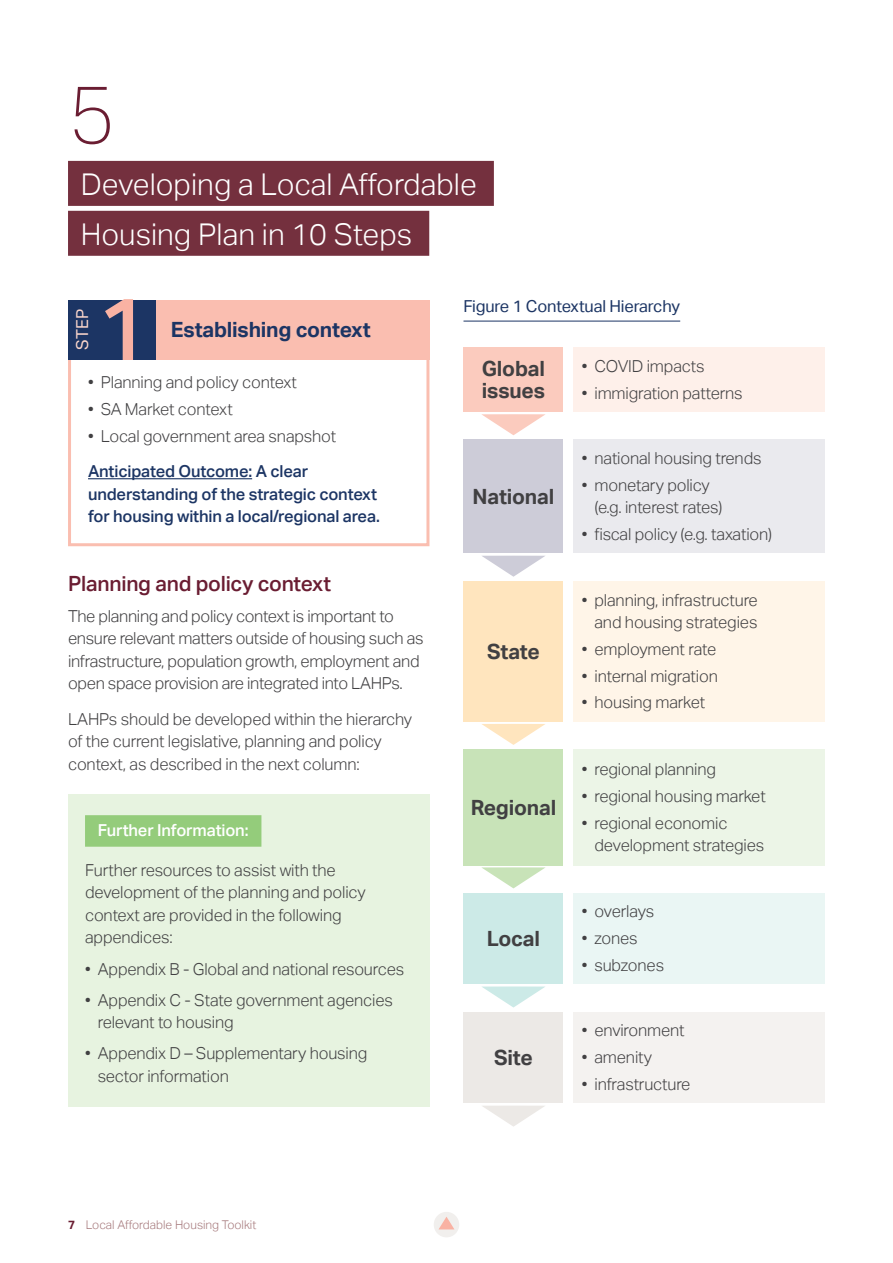
<style>
.page{position:relative;width:893px;height:1263px;background:#fff}
.page>*{position:absolute;margin:0;border:0;box-sizing:border-box;transform-origin:0 0}
.t1{font:500 89.1px "Aktiv Grotesk";color:#f9b2a3}
.t2{font:100 81px "Aktiv Grotesk";color:#6a1d32}
.t3{font:300 30px/49.9px "Aktiv Grotesk";color:#fff}
.t4{font:700 21px/22.5px "Aktiv Grotesk";letter-spacing:-.01em;color:#414042}
.t5{font:500 21px "Aktiv Grotesk";letter-spacing:-.01em;color:#6a1d32}
.t6{font:700 21px "Aktiv Grotesk";letter-spacing:-.01em;color:#1c3564}
.t7{font:300 16.5px/22.5px "Aktiv Grotesk";letter-spacing:-.01em;color:#414042}
.t8{font:500 16.5px/22.5px "Aktiv Grotesk";letter-spacing:-.01em;color:#1c3564}
.t9{font:16.5px "Aktiv Grotesk";letter-spacing:-.01em;color:#1c3564}
.t10{font:500 16.5px "Aktiv Grotesk";letter-spacing:-.01em;color:#fff}
.t11{font:16.5px "Aktiv Grotesk";color:#fcd7cc}
.t12{font:300 12px "Aktiv Grotesk";color:#a6797c}
.s1{font-weight:700;color:#6a1d32}
</style>
<div class="page">
<div style="left:68px;top:161px;width:426px;height:45px;background:#74303e"></div>
<div style="left:68px;top:211px;width:361px;height:45px;background:#74303e"></div>
<hr style="left:68px;top:813px;width:362px;height:1px;background:#1c3564">
<svg style="left:68px;top:355px;width:362px;height:192px"></svg>
<div style="left:154px;top:300px;width:275px;height:59px;background:#fabeb0"></div>
<div style="left:68px;top:300px;width:87px;height:59px;background:#1c3564"></div>
<div style="left:68px;top:795px;width:361px;height:312px;background:#e7f3e0"></div>
<div style="left:85px;top:815px;width:176px;height:32px;background:#94cc7b"></div>
<hr style="left:463px;top:321px;width:217px;height:1px;background:#1c3564">
<div style="left:573px;top:749px;width:252px;height:116px;background:#ecf5e7"></div>
<div style="left:463px;top:749px;width:100px;height:116px;background:#c8e3b8"></div>
<svg style="left:481px;top:867px;width:64px;height:21px"></svg>
<div style="left:573px;top:893px;width:252px;height:90px;background:#eaf6f4"></div>
<div style="left:463px;top:893px;width:100px;height:90px;background:#cceae7"></div>
<svg style="left:482px;top:986px;width:63px;height:21px"></svg>
<div style="left:573px;top:1012px;width:252px;height:90px;background:#f4f2f0"></div>
<div style="left:463px;top:1012px;width:100px;height:90px;background:#ece9e6"></div>
<svg style="left:482px;top:1106px;width:63px;height:21px"></svg>
<div style="left:573px;top:581px;width:252px;height:140px;background:#fff5e8"></div>
<div style="left:463px;top:581px;width:100px;height:140px;background:#ffe5be"></div>
<svg style="left:482px;top:724px;width:63px;height:21px"></svg>
<div style="left:573px;top:439px;width:252px;height:114px;background:#eaeaee"></div>
<div style="left:463px;top:439px;width:100px;height:114px;background:#cdccd8"></div>
<svg style="left:482px;top:556px;width:63px;height:21px"></svg>
<div style="left:573px;top:347px;width:252px;height:64px;background:#fef0ea"></div>
<div style="left:463px;top:347px;width:100px;height:64px;background:#fbcbbe"></div>
<svg style="left:482px;top:414px;width:63px;height:21px"></svg>
<div style="left:434px;top:1212px;width:25px;height:25px;background:#f1efed;border-radius:50%"></div>
<svg style="left:439px;top:1217px;width:15px;height:12px"></svg>
<h2 class="t2" style="left:68px;top:69px;width:49px">5</h2>
<h3 class="t3" style="left:81px;top:160px;width:398px">Developing a Local Affordable<br>Housing Plan in 10 Steps</h3>
<p class="t11" style="left:73px;top:350px;width:42px;rotate:-90deg">STEP</p>
<h1 class="t1" style="left:97px;top:278px;width:54px">1</h1>
<p class="t6" style="left:171px;top:317px;width:201px">Establishing context</p>
<p class="t7" style="left:88px;top:371px;width:210px">• Planning and policy context</p>
<p class="t7" style="left:88px;top:398px;width:146px">• SA Market context</p>
<p class="t7" style="left:88px;top:425px;width:250px">• Local government area snapshot</p>
<p class="t8" style="left:88px;top:460px;width:293px">Anticipated Outcome: A clear understanding of the strategic context for housing within a local/regional area.</p>
<p class="t5" style="left:68px;top:571px;width:264px">Planning and policy context</p>
<p class="t7" style="left:68px;top:605px;width:357px">The planning and policy context is important to ensure relevant matters outside of housing such as infrastructure, population growth, employment and open space provision are integrated into LAHPs.</p>
<p class="t7" style="left:68px;top:708px;width:346px">LAHPs should be developed within the hierarchy of the current legislative, planning and policy context, as described in the next column:</p>
<p class="t10" style="left:98px;top:821px;width:152px">Further Information:</p>
<p class="t7" style="left:85px;top:859px;width:282px">Further resources to assist with the development of the planning and policy context are provided in the following appendices:</p>
<p class="t7" style="left:85px;top:957px;width:321px">• Appendix B - Global and national resources</p>
<p class="t7" style="left:98px;top:988px;width:297px;text-indent:-13px">• Appendix C - State government agencies relevant to housing</p>
<p class="t7" style="left:98px;top:1042px;width:271px;text-indent:-13px">• Appendix D – Supplementary housing sector information</p>
<p class="t9" style="left:463px;top:297px;width:218px">Figure 1 Contextual Hierarchy</p>
<p class="t4" style="left:482px;top:357px;width:65px">Global issues</p>
<p class="t4" style="left:473px;top:485px;width:83px">National</p>
<p class="t4" style="left:487px;top:640px;width:54px">State</p>
<p class="t4" style="left:471px;top:796px;width:87px">Regional</p>
<p class="t4" style="left:487px;top:927px;width:55px">Local</p>
<p class="t4" style="left:494px;top:1046px;width:40px">Site</p>
<p class="t7" style="left:582px;top:355px;width:124px">• COVID impacts</p>
<p class="t7" style="left:582px;top:382px;width:162px">• immigration patterns</p>
<p class="t7" style="left:582px;top:447px;width:181px">• national housing trends</p>
<p class="t7" style="left:594px;top:474px;width:130px;text-indent:-13px">• monetary policy (e.g. interest rates)</p>
<p class="t7" style="left:582px;top:523px;width:192px">• fiscal policy (e.g. taxation)</p>
<p class="t7" style="left:582px;top:588px;width:178px;text-align:right">• planning, infrastructure and housing strategies</p>
<p class="t7" style="left:582px;top:638px;width:136px">• employment rate</p>
<p class="t7" style="left:582px;top:664px;width:138px">• internal migration</p>
<p class="t7" style="left:582px;top:691px;width:125px">• housing market</p>
<p class="t7" style="left:582px;top:758px;width:136px">• regional planning</p>
<p class="t7" style="left:582px;top:785px;width:186px">• regional housing market</p>
<p class="t7" style="left:594px;top:812px;width:171px;text-indent:-13px">• regional economic development strategies</p>
<p class="t7" style="left:582px;top:900px;width:74px">• overlays</p>
<p class="t7" style="left:582px;top:927px;width:57px">• zones</p>
<p class="t7" style="left:582px;top:954px;width:84px">• subzones</p>
<p class="t7" style="left:582px;top:1019px;width:104px">• environment</p>
<p class="t7" style="left:582px;top:1046px;width:72px">• amenity</p>
<p class="t7" style="left:582px;top:1073px;width:110px">• infrastructure</p>
<p class="t12" style="left:68px;top:1218px;width:190px"><span class="s1">7</span> Local Affordable Housing Toolkit</p>
</div>
